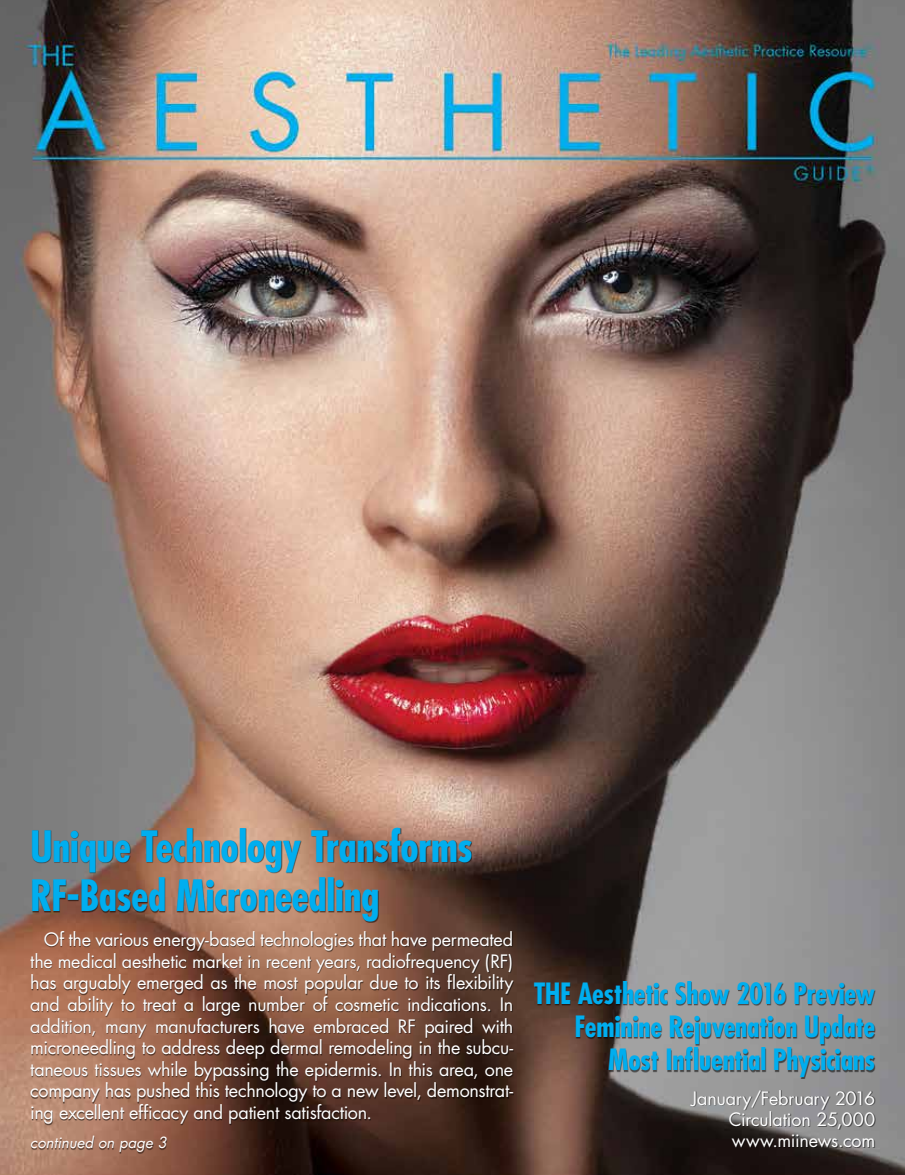
<style>
.page{position:relative;width:905px;height:1175px;background:#fff}
.page>*{position:absolute;margin:0;border:0;box-sizing:border-box;transform-origin:0 0}
.t1{font:700 condensed 42px/49.5px "Futura";letter-spacing:-.01em;color:#00aeef}
.t2{font:700 condensed 28.5px/33px "Futura";letter-spacing:-.01em;color:#00aeef;text-align:right}
.t3{font:18px/21.6px "Futura";letter-spacing:-.015em;color:#fff;text-align:justify}
.t4{font:italic 15px "Futura";color:#fff}
</style>
<div class="page">
<img style="left:0;top:0;width:904px;height:1174px">
<div style="left:31px;top:932px;width:483px;height:221px;background:#000;opacity:.55"></div>
<div style="left:33px;top:828px;width:439px;height:94px;background:#000;opacity:.55"></div>
<div style="left:534px;top:982px;width:341px;height:96px;background:#000;opacity:.55"></div>
<div style="left:691px;top:1090px;width:184px;height:58px;background:#000;opacity:.55"></div>
<h1 class="t1" style="left:30px;top:821px;width:444px">Unique Technology Transforms<br>RF-Based Microneedling</h1>
<p class="t3" style="left:30px;top:928px;width:484px;text-indent:14px">Of the various energy-based technologies that have permeated the medical aesthetic market in recent years, radiofrequency (RF) has arguably emerged as the most popular due to its flexibility and ability to treat a large number of cosmetic indications. In addition, many manufacturers have embraced RF paired with microneedling to address deep dermal remodeling in the subcu&shy;taneous tissues while bypassing the epidermis. In this area, one company has pushed this technology to a new level, demonstrat&shy;ing excellent efficacy and patient satisfaction.</p>
<p class="t4" style="left:30px;top:1133px;width:138px">continued on page 3</p>
<h2 class="t2" style="left:533px;top:977px;width:343px">THE Aesthetic Show 2016 Preview<br>Feminine Rejuvenation Update<br>Most Influential Physicians</h2>
<p class="t3" style="left:728px;top:1087px;width:148px;line-height:21px;text-indent:-37px">January/February 2016<br>Circulation 25,000 www.miinews.com</p>
</div>
